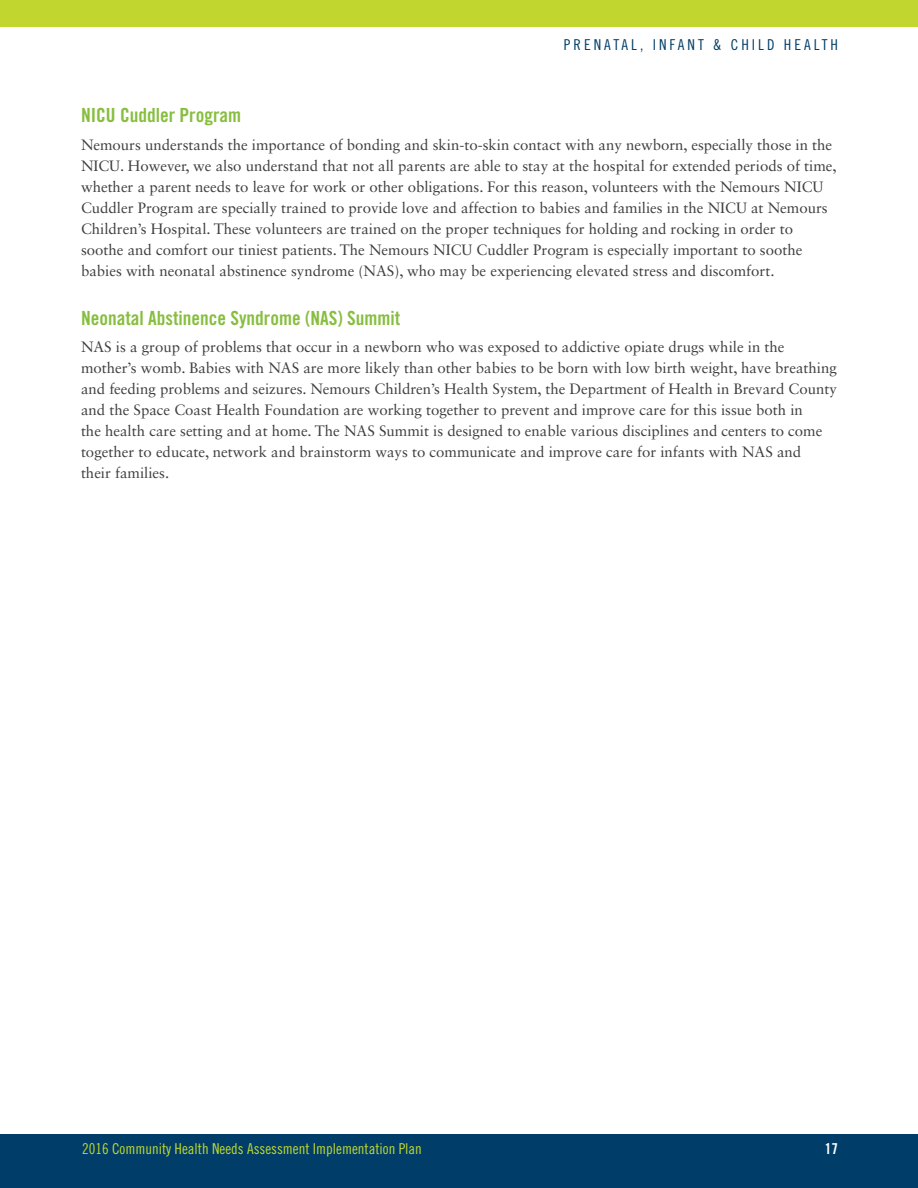
<style>
.page{position:relative;width:918px;height:1188px;background:#fff}
.page>*{position:absolute;margin:0;border:0;box-sizing:border-box;transform-origin:0 0}
.Subhead{font:19.5px "Trade Gothic LT Std Bd Cn 20";color:#87be3f}
.body_copy{font:15px/21px "Sabon LT Std";color:#3e3e3f}
.t1{font:15px "Trade Gothic LT Std Cn 18";color:#c1d72f}
.t2{font:15px "Trade Gothic LT Std Cn 18";letter-spacing:.2em;color:#003e69}
.t3{font:15px "Trade Gothic LT Std Bd Cn 20";color:#fff}
</style>
<div class="page">
<div style="left:0;top:1134px;width:918px;height:54px;background:#003e69"></div>
<div style="left:0;top:0;width:918px;height:27px;background:#c1d72f"></div>
<p class="t2" style="left:564px;top:36px;width:276px">PRENATAL, INFANT &amp; CHILD HEALTH</p>
<p class="Subhead" style="left:81px;top:103px;width:162px">NICU Cuddler Program</p>
<p class="body_copy" style="left:81px;top:134px;width:757px">Nemours understands the importance of bonding and skin-to-skin contact with any newborn, especially those in the NICU. However, we also understand that not all parents are able to stay at the hospital for extended periods of time, whether a parent needs to leave for work or other obligations. For this reason, volunteers with the Nemours NICU Cuddler Program are specially trained to provide love and affection to babies and families in the NICU at Nemours Children’s Hospital. These volunteers are trained on the proper techniques for holding and rocking in order to soothe and comfort our tiniest patients. The Nemours NICU Cuddler Program is especially important to soothe babies with neonatal abstinence syndrome (NAS), who may be experiencing elevated stress and discomfort.</p>
<p class="Subhead" style="left:81px;top:306px;width:321px">Neonatal Abstinence Syndrome (NAS) Summit</p>
<p class="body_copy" style="left:81px;top:336px;width:757px">NAS is a group of problems that occur in a newborn who was exposed to addictive opiate drugs while in the mother’s womb. Babies with NAS are more likely than other babies to be born with low birth weight, have breathing and feeding problems and seizures. Nemours Children’s Health System, the Department of Health in Brevard County and the Space Coast Health Foundation are working together to prevent and improve care for this issue both in<br>the health care setting and at home. The NAS Summit is designed to enable various disciplines and centers to come together to educate, network and brainstorm ways to communicate and improve care for infants with NAS and<br>their families.</p>
<p class="t1" style="left:82px;top:1140px;width:341px">2016 Community Health Needs Assessment Implementation Plan</p>
<p class="t3" style="left:825px;top:1139px;width:15px">17</p>
</div>
